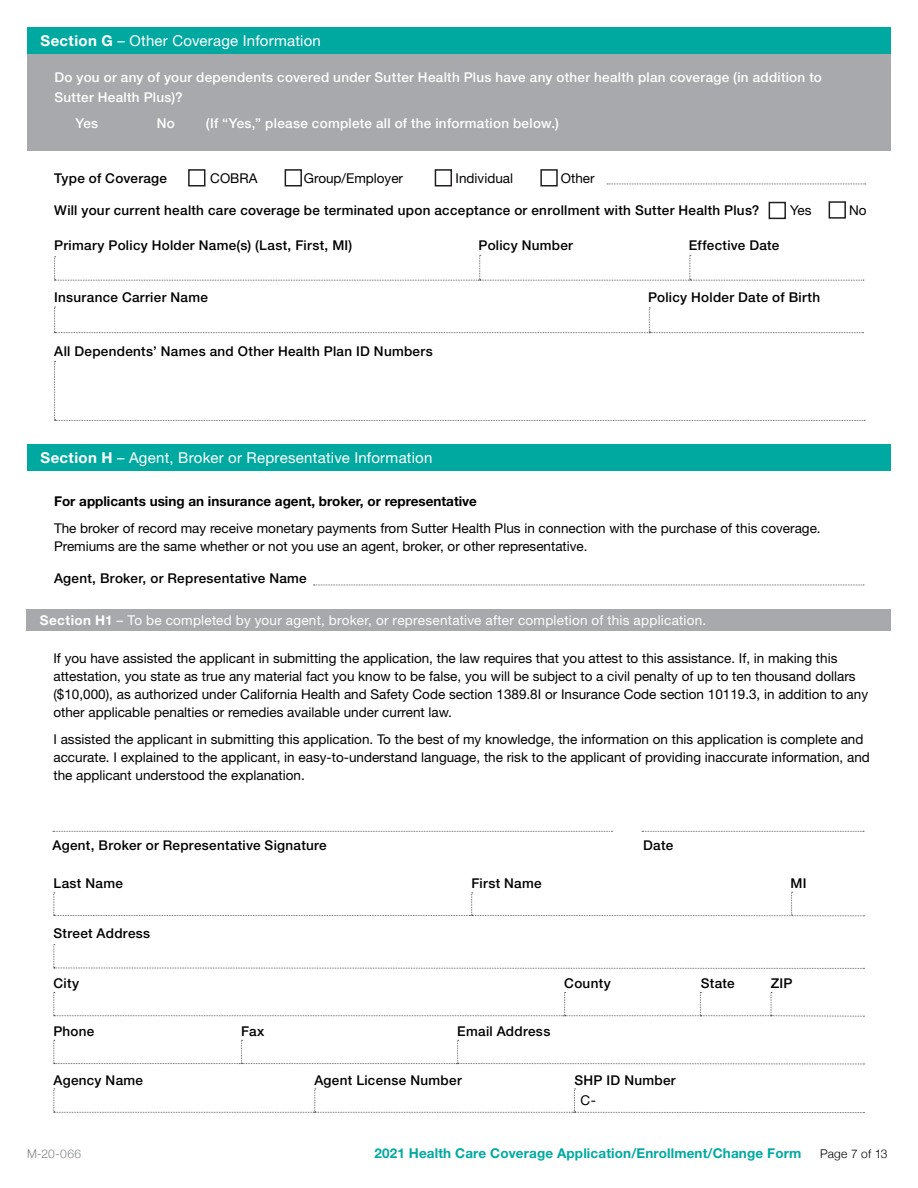
<style>
.page{position:relative;width:918px;height:1188px;background:#fff}
.page>*{position:absolute;margin:0;border:0;box-sizing:border-box;transform-origin:0 0}
.t1{font:15px "Helvetica Neue LT Std";letter-spacing:.015em;color:#fff}
.t2{font:13.5px/18px "Helvetica Neue LT Std";color:#000}
.t3{font:500 13.5px/20.4px "Helvetica Neue LT Std";letter-spacing:.02em;color:#000}
.t4{font:500 13.5px/19.5px "Helvetica Neue LT Std";letter-spacing:.02em;color:#fff}
.t5{font:500 13.5px "Helvetica Neue LT Std";letter-spacing:.02em;color:#000101}
.t6{font:13.5px "Helvetica Neue LT Std";letter-spacing:.02em;color:#fff}
.t7{font:700 13.5px "Helvetica Neue LT Std";color:#000}
.t8{font:700 13.5px "Helvetica Neue LT Std";letter-spacing:.01em;color:#00a9a0}
.t9{font:300 12px "Helvetica Neue";letter-spacing:.01em;color:#000}
.t10{font:300 12px "Helvetica Neue";color:#808285}
.s1{font-weight:700}
.s2{font-weight:400}
</style>
<div class="page">
<div style="left:27px;top:27px;width:864px;height:27px;background:#00a9a0"></div>
<div style="left:27px;top:54px;width:864px;height:97px;background:#a7a9ac"></div>
<svg style="left:54px;top:361px;width:811px;height:60px"></svg>
<svg style="left:54px;top:307px;width:810px;height:26px"></svg>
<svg style="left:54px;top:255px;width:810px;height:26px"></svg>
<svg style="left:607px;top:184px;width:259px;height:1px"></svg>
<svg style="left:642px;top:831px;width:222px;height:1px"></svg>
<svg style="left:53px;top:831px;width:559px;height:1px"></svg>
<svg style="left:314px;top:585px;width:550px;height:1px"></svg>
<svg style="left:53px;top:1040px;width:811px;height:25px"></svg>
<div style="left:27px;top:444px;width:864px;height:27px;background:#00a9a0"></div>
<div style="left:26px;top:609px;width:864px;height:22px;background:#a7a9ac"></div>
<svg style="left:53px;top:892px;width:811px;height:24px"></svg>
<svg style="left:53px;top:944px;width:811px;height:25px"></svg>
<svg style="left:53px;top:992px;width:811px;height:25px"></svg>
<svg style="left:53px;top:1089px;width:811px;height:24px"></svg>
<div style="left:188px;top:169px;width:17px;height:18px;border:2px solid #231f20"></div>
<div style="left:285px;top:169px;width:17px;height:18px;border:2px solid #231f20"></div>
<div style="left:435px;top:169px;width:17px;height:18px;border:2px solid #231f20"></div>
<div style="left:540px;top:169px;width:18px;height:18px;border:2px solid #231f20"></div>
<div style="left:769px;top:202px;width:17px;height:17px;border:2px solid #231f20"></div>
<div style="left:829px;top:201px;width:17px;height:18px;border:2px solid #231f20"></div>
<h2 class="t1" style="left:40px;top:32px;width:282px"><span class="s1">Section G</span> – Other Coverage Information</h2>
<p class="t4" style="left:54px;top:67px;width:769px">Do you or any of your dependents covered under Sutter Health Plus have any other health plan coverage (in addition to<br>Sutter Health Plus)?</p>
<p class="t4" style="left:75px;top:113px;width:24px">Yes</p>
<p class="t4" style="left:157px;top:113px;width:20px">No</p>
<p class="t4" style="left:206px;top:113px;width:354px">(If “Yes,” please complete all of the information below.)</p>
<p class="t3" style="left:54px;top:168px;width:114px">Type of Coverage</p>
<p class="t2" style="left:210px;top:169px;width:49px">COBRA</p>
<p class="t2" style="left:304px;top:169px;width:101px">Group/Employer</p>
<p class="t2" style="left:456px;top:169px;width:59px">Individual</p>
<p class="t2" style="left:561px;top:169px;width:35px">Other</p>
<p class="t3" style="left:54px;top:200px;width:707px">Will your current health care coverage be terminated upon acceptance or enrollment with Sutter Health Plus?</p>
<p class="t2" style="left:790px;top:201px;width:23px">Yes</p>
<p class="t2" style="left:849px;top:201px;width:19px">No</p>
<p class="t5" style="left:54px;top:238px;width:300px">Primary Policy Holder Name(s) (Last, First, MI)</p>
<p class="t5" style="left:479px;top:238px;width:96px">Policy Number</p>
<p class="t5" style="left:689px;top:238px;width:92px">Effective Date</p>
<p class="t5" style="left:54px;top:289px;width:155px">Insurance Carrier Name</p>
<p class="t5" style="left:648px;top:289px;width:174px">Policy Holder Date of Birth</p>
<p class="t5" style="left:54px;top:343px;width:380px">All Dependents’ Names and Other Health Plan ID Numbers</p>
<h2 class="t1" style="left:40px;top:449px;width:393px"><span class="s1">Section H</span> – Agent, Broker or Representative Information</h2>
<p class="t7" style="left:54px;top:493px;width:425px">For applicants using an insurance agent, broker, or representative</p>
<p class="t2" style="left:54px;top:519px;width:768px">The broker of record may receive monetary payments from Sutter Health Plus in connection with the purchase of this coverage.<br>Premiums are the same whether or not you use an agent, broker, or other representative.</p>
<p class="t3" style="left:54px;top:568px;width:254px">Agent, Broker, or Representative Name</p>
<h3 class="t6" style="left:40px;top:612px;width:668px"><span class="s1">Section H1</span> – To be completed by your agent, broker, or representative after completion of this application.</h3>
<p class="t2" style="left:53px;top:649px;width:816px">If you have assisted the applicant in submitting the application, the law requires that you attest to this assistance. If, in making this attestation, you state as true any material fact you know to be false, you will be subject to a civil penalty of up to ten thousand dollars ($10,000), as authorized under California Health and Safety Code section 1389.8I or Insurance Code section 10119.3, in addition to any other applicable penalties or remedies available under current law.</p>
<p class="t2" style="left:53px;top:730px;width:818px">I assisted the applicant in submitting this application. To the best of my knowledge, the information on this application is complete and accurate. I explained to the applicant, in easy-to-understand language, the risk to the applicant of providing inaccurate information, and the applicant understood the explanation.</p>
<p class="t3" style="left:53px;top:835px;width:276px">Agent, Broker or Representative Signature</p>
<p class="t3" style="left:643px;top:835px;width:31px">Date</p>
<p class="t3" style="left:53px;top:873px;width:71px">Last Name</p>
<p class="t3" style="left:471px;top:873px;width:72px">First Name</p>
<p class="t3" style="left:791px;top:873px;width:18px">MI</p>
<p class="t3" style="left:53px;top:923px;width:98px">Street Address</p>
<p class="t3" style="left:53px;top:973px;width:27px">City</p>
<p class="t3" style="left:564px;top:973px;width:48px">County</p>
<p class="t3" style="left:701px;top:973px;width:35px">State</p>
<p class="t3" style="left:771px;top:973px;width:23px">ZIP</p>
<p class="t3" style="left:53px;top:1021px;width:43px">Phone</p>
<p class="t3" style="left:241px;top:1021px;width:25px">Fax</p>
<p class="t3" style="left:457px;top:1021px;width:95px">Email Address</p>
<p class="t3" style="left:53px;top:1070px;width:91px">Agency Name</p>
<p class="t3" style="left:314px;top:1070px;width:149px">Agent License Number</p>
<p class="t3" style="left:581px;top:1070px;width:97px;text-indent:-6px">SHP ID Number<br><span class="s2">C-</span></p>
<p class="t10" style="left:27px;top:1144px;width:56px">M-20-066</p>
<p class="t8" style="left:374px;top:1145px;width:428px">2021 Health Care Coverage Application/Enrollment/Change Form</p>
<p class="t9" style="left:820px;top:1144px;width:69px">Page 7 of 13</p>
</div>
